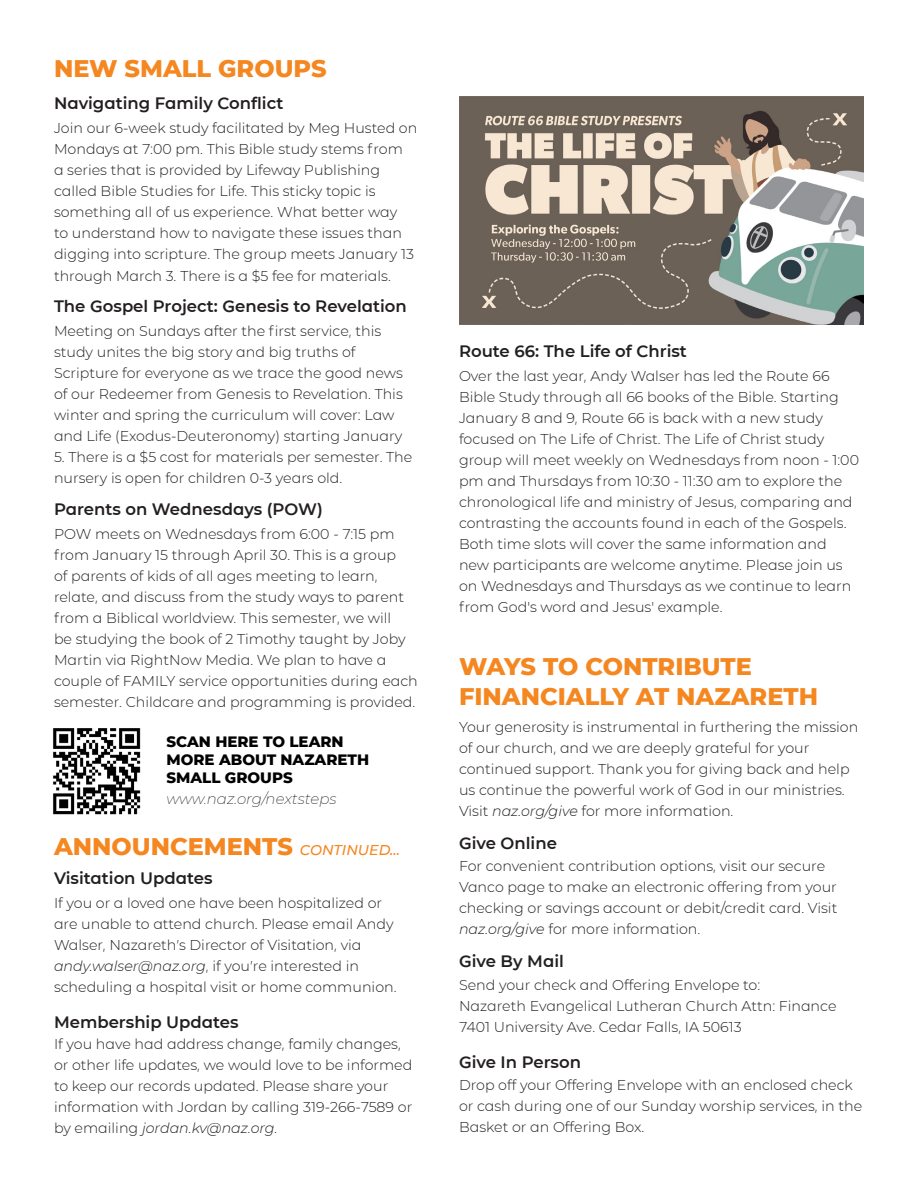
<style>
.page{position:relative;width:918px;height:1188px;background:#fff}
.page>*{position:absolute;margin:0;border:0;box-sizing:border-box;transform-origin:0 0}
.t1{font:800 24px "CMG Sans";color:#f58721}
.t2{font:600 16.5px "CMG Sans";color:#231f20}
.t3{font:800 15px/18px "CMG Sans";color:#000}
.t4{font:italic 200 15px "CMG Sans";color:#231f20}
.t5{font:300 14.25px/21px "CMG Sans";color:#231f20}
.s1{font-weight:500;font-style:italic;font-size:14.25px}
.s2{font-style:italic}
</style>
<div class="page">
<img style="left:459px;top:96px;width:405px;height:228px">
<img style="left:53px;top:728px;width:88px;height:87px">
<p class="t1" style="left:54px;top:51px;width:274px">NEW SMALL GROUPS</p>
<p class="t2" style="left:54px;top:92px;width:231px">Navigating Family Conflict</p>
<p class="t5" style="left:54px;top:117px;width:365px">Join our 6-week study facilitated by Meg Husted on Mondays at 7:00 pm. This Bible study stems from<br>a series that is provided by Lifeway Publishing called Bible Studies for Life. This sticky topic is something all of us experience. What better way<br>to understand how to navigate these issues than digging into scripture. The group meets January 13 through March 3. There is a $5 fee for materials.</p>
<p class="t2" style="left:54px;top:295px;width:354px">The Gospel Project: Genesis to Revelation</p>
<p class="t5" style="left:54px;top:320px;width:350px">Meeting on Sundays after the first service, this study unites the big story and big truths of Scripture for everyone as we trace the good news of our Redeemer from Genesis to Revelation. This winter and spring the curriculum will cover: Law and Life (Exodus-Deuteronomy) starting January</p>
<p class="t5" style="left:54px;top:446px;width:360px">5. There is a $5 cost for materials per semester. The nursery is open for children 0-3 years old.</p>
<p class="t2" style="left:54px;top:497px;width:270px">Parents on Wednesdays (POW)</p>
<p class="t5" style="left:54px;top:523px;width:365px">POW meets on Wednesdays from 6:00 - 7:15 pm from January 15 through April 30. This is a group<br>of parents of kids of all ages meeting to learn, relate, and discuss from the study ways to parent from a Biblical worldview. This semester, we will<br>be studying the book of 2 Timothy taught by Joby Martin via RightNow Media. We plan to have a couple of FAMILY service opportunities during each semester. Childcare and programming is provided.</p>
<p class="t3" style="left:166px;top:732px;width:204px">SCAN HERE TO LEARN<br>MORE ABOUT NAZARETH</p>
<p class="t3" style="left:166px;top:768px;width:128px">SMALL GROUPS</p>
<p class="t4" style="left:166px;top:789px;width:172px">www.naz.org/nextsteps</p>
<p class="t1" style="left:54px;top:829px;width:347px">ANNOUNCEMENTS <span class="s1">CONTINUED...</span></p>
<p class="t2" style="left:54px;top:866px;width:160px">Visitation Updates</p>
<p class="t5" style="left:54px;top:892px;width:341px">If you or a loved one have been hospitalized or are unable to attend church. Please email Andy<br>Walser, Nazareth’s Director of Visitation, via</p>
<p class="t5" style="left:54px;top:955px;width:344px"><span class="s2">andy.walser@naz.org</span>, if you’re interested in scheduling a hospital visit or home communion.</p>
<p class="t2" style="left:54px;top:1010px;width:186px">Membership Updates</p>
<p class="t5" style="left:54px;top:1033px;width:360px">If you have had address change, family changes, or other life updates, we would love to be informed to keep our records updated. Please share your information with Jordan by calling 319-266-7589 or by emailing <span class="s2">jordan.kv@naz.org.</span></p>
<p class="t2" style="left:459px;top:339px;width:229px">Route 66: The Life of Christ</p>
<p class="t5" style="left:459px;top:365px;width:402px">Over the last year, Andy Walser has led the Route 66<br>Bible Study through all 66 books of the Bible. Starting January 8 and 9, Route 66 is back with a new study focused on The Life of Christ. The Life of Christ study group will meet weekly on Wednesdays from noon - 1:00 pm and Thursdays from 10:30 - 11:30 am to explore the chronological life and ministry of Jesus, comparing and contrasting the accounts found in each of the Gospels.<br>Both time slots will cover the same information and new participants are welcome anytime. Please join us on Wednesdays and Thursdays as we continue to learn from God's word and Jesus' example.</p>
<p class="t1" style="left:459px;top:649px;width:294px">WAYS TO CONTRIBUTE</p>
<p class="t1" style="left:459px;top:679px;width:361px">FINANCIALLY AT NAZARETH</p>
<p class="t5" style="left:459px;top:716px;width:401px">Your generosity is instrumental in furthering the mission of our church, and we are deeply grateful for your continued support. Thank you for giving back and help us continue the powerful work of God in our ministries.<br>Visit <span class="s2">naz.org/give</span> for more information.</p>
<p class="t2" style="left:459px;top:831px;width:99px">Give Online</p>
<p class="t5" style="left:459px;top:855px;width:380px">For convenient contribution options, visit our secure<br>Vanco page to make an electronic offering from your checking or savings account or debit/credit card. Visit</p>
<p class="t5" style="left:459px;top:918px;width:243px"><span class="s2">naz.org/give</span> for more information.</p>
<p class="t2" style="left:459px;top:950px;width:106px">Give By Mail</p>
<p class="t5" style="left:459px;top:974px;width:303px">Send your check and Offering Envelope to:</p>
<p class="t5" style="left:459px;top:995px;width:379px">Nazareth Evangelical Lutheran Church Attn: Finance<br>7401 University Ave. Cedar Falls, IA 50613</p>
<p class="t2" style="left:459px;top:1050px;width:124px">Give In Person</p>
<p class="t5" style="left:459px;top:1074px;width:405px">Drop off your Offering Envelope with an enclosed check or cash during one of our Sunday worship services, in the<br>Basket or an Offering Box.</p>
</div>
